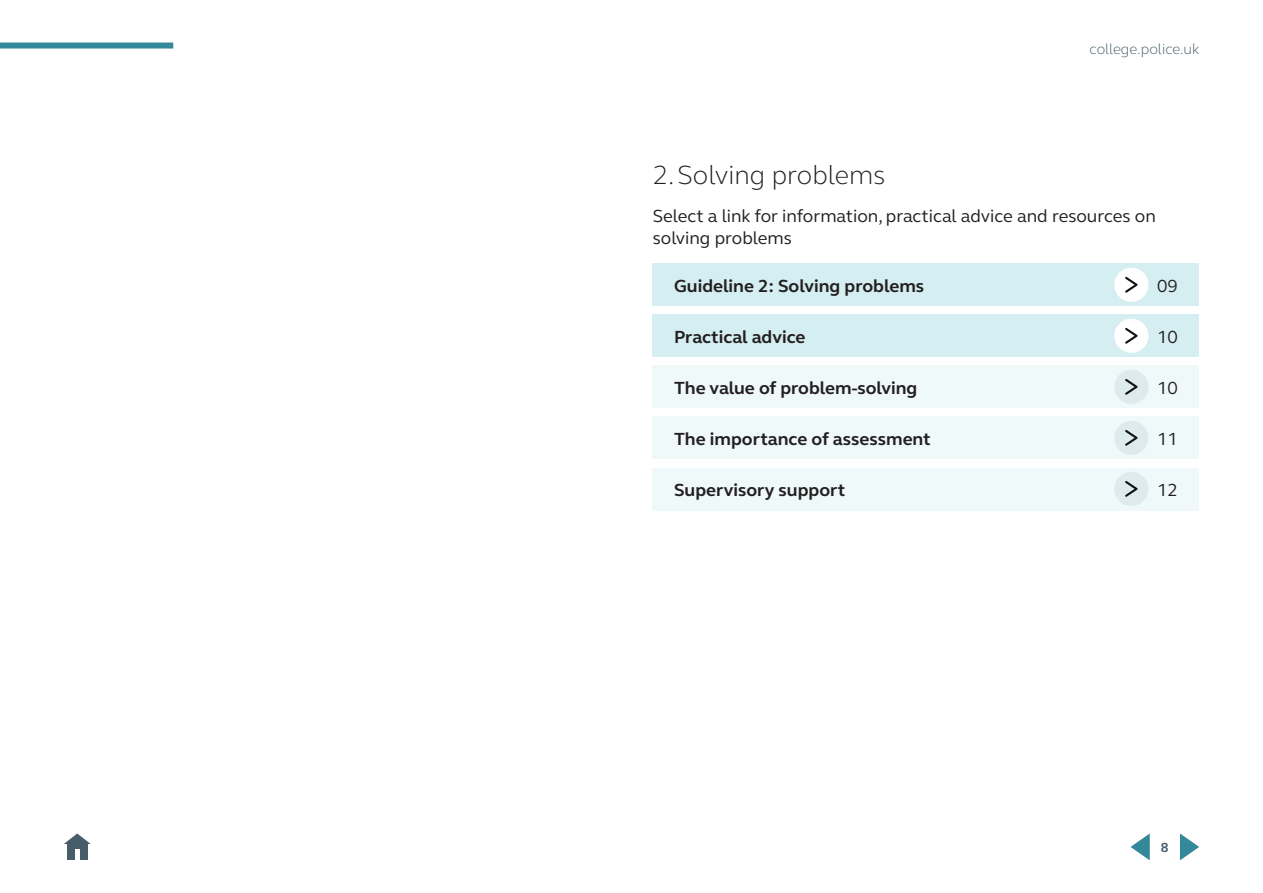
<style>
.page{position:relative;width:1263px;height:893px;background:#fff}
.page>*{position:absolute;margin:0;border:0;box-sizing:border-box;transform-origin:0 0}
.Guideline_heading{font:300 27px "FS Elliot Pro";color:#231f20}
.Link_text{font:700 18px "FS Elliot Pro";color:#231f20}
.Select_link_subhead{font:18px/21.6px "FS Elliot Pro";color:#231f20}
.Link_text-2{font:18px "FS Elliot Pro";color:#231f20}
.t1{font:300 15px "FS Elliot Pro";color:#485d6a}
.t2{font:700 13.5px "FS Elliot Pro";color:#485d6a}
</style>
<div class="page">
<div style="left:67px;top:843px;width:20px;height:17px;background:#485d6a"></div>
<svg style="left:64px;top:833px;width:27px;height:11px"></svg>
<hr style="left:75px;top:849px;width:4px;height:11px;background:#fff">
<div style="left:0;top:43px;width:173px;height:6px;background:#33889a"></div>
<svg style="left:1180px;top:833px;width:19px;height:27px"></svg>
<svg style="left:1130px;top:833px;width:20px;height:27px"></svg>
<div style="left:653px;top:366px;width:546px;height:42px;background:#f0f9fa"></div>
<svg style="left:1114px;top:370px;width:34px;height:34px"></svg>
<div style="left:653px;top:417px;width:546px;height:42px;background:#f0f9fa"></div>
<svg style="left:1114px;top:421px;width:34px;height:34px"></svg>
<div style="left:653px;top:468px;width:546px;height:42px;background:#f0f9fa"></div>
<svg style="left:1114px;top:472px;width:34px;height:34px"></svg>
<div style="left:653px;top:264px;width:546px;height:42px;background:#d5eef2"></div>
<svg style="left:1114px;top:268px;width:34px;height:34px"></svg>
<div style="left:653px;top:315px;width:546px;height:42px;background:#d5eef2"></div>
<svg style="left:1114px;top:319px;width:34px;height:34px"></svg>
<p class="t1" style="left:1089px;top:39px;width:111px">college.police.uk</p>
<p class="Guideline_heading" style="left:653px;top:157px;width:234px">2.Solving problems</p>
<p class="Select_link_subhead" style="left:653px;top:205px;width:505px">Select a link for information, practical advice and resources on solving problems</p>
<p class="Link_text" style="left:674px;top:273px;width:252px">Guideline 2: Solving problems</p>
<p class="Select_link_subhead" style="left:1157px;top:274px;width:22px">09</p>
<p class="Link_text" style="left:674px;top:325px;width:133px">Practical advice</p>
<p class="Select_link_subhead" style="left:1157px;top:325px;width:22px">10</p>
<p class="Link_text" style="left:674px;top:376px;width:245px">The value of problem-solving</p>
<p class="Link_text-2" style="left:1157px;top:376px;width:22px">10</p>
<p class="Link_text" style="left:674px;top:427px;width:258px">The importance of assessment</p>
<p class="Select_link_subhead" style="left:1157px;top:427px;width:22px">11</p>
<p class="Link_text" style="left:674px;top:478px;width:173px">Supervisory support</p>
<p class="Select_link_subhead" style="left:1157px;top:478px;width:22px">12</p>
<p class="t2" style="left:1161px;top:838px;width:9px">8</p>
</div>
